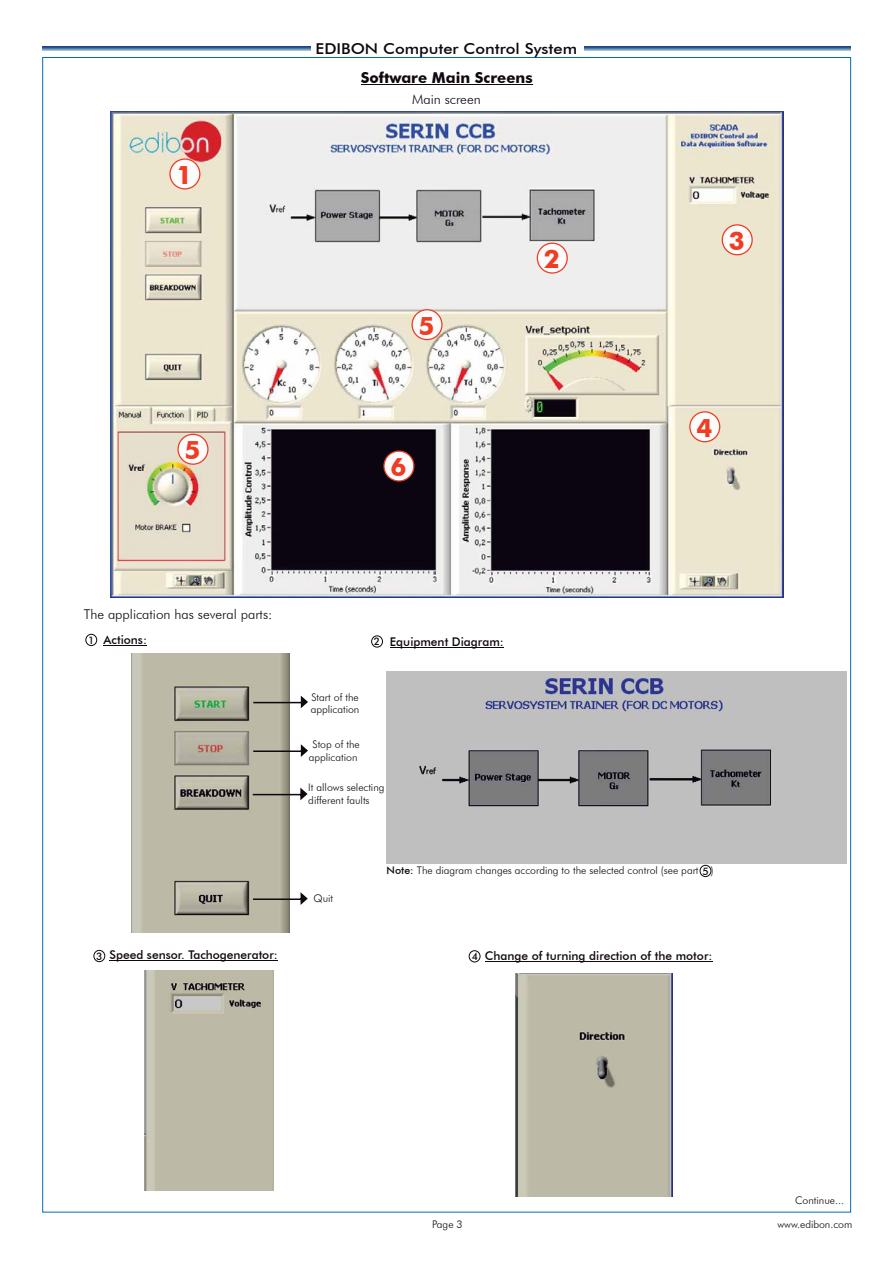
<style>
.page{position:relative;width:893px;height:1263px;background:#fff}
.page>*{position:absolute;margin:0;border:0;box-sizing:border-box;transform-origin:0 0}
.t1{font:700 25.5px "Futura BT";color:#ef3c23}
.t2{font:500 15px "Futura BT";color:#0f080f;scale:1.1 1}
.t3{font:700 15px "Futura BT";color:#0f080f}
.t4{font:300 13.5px "Futura BT";color:#0f080f}
.t5{font:500 12px "Futura BT";color:#0f080f}
.t6{font:300 10.5px/12.6px "Futura BT";color:#0f080f}
.t7{font:300 10.5px "Futura BT";color:#0e070e}
.t8{font:500 10.35px "Futura BT";color:#0f080f}
.s1{font-weight:500}
.s2{font-size:10.35px}
</style>
<div class="page">
<hr style="left:104px;top:645px;width:43px;height:1px;background:#0f080f">
<hr style="left:109px;top:960px;width:169px;height:1px;background:#0f080f">
<hr style="left:390px;top:647px;width:114px;height:1px;background:#0f080f">
<img style="left:110px;top:111px;width:673px;height:487px">
<div style="left:170px;top:159px;width:30px;height:30px;background:#fcfcfc;border-radius:50%"></div>
<div style="left:169px;top:158px;width:31px;height:32px;border:1px solid #ef3c23;border-radius:50%"></div>
<img style="left:132px;top:654px;width:157px;height:278px">
<div style="left:537px;top:243px;width:30px;height:30px;background:#fcfcfc;border-radius:50%"></div>
<div style="left:537px;top:243px;width:31px;height:31px;border:1px solid #ef3c23;border-radius:50%"></div>
<div style="left:722px;top:225px;width:30px;height:30px;background:#fcfcfc;border-radius:50%"></div>
<div style="left:722px;top:224px;width:31px;height:31px;border:1px solid #ef3c23;border-radius:50%"></div>
<div style="left:690px;top:412px;width:30px;height:30px;background:#fcfcfc;border-radius:50%"></div>
<div style="left:689px;top:411px;width:31px;height:31px;border:1px solid #ef3c23;border-radius:50%"></div>
<div style="left:178px;top:434px;width:30px;height:30px;background:#fcfcfc;border-radius:50%"></div>
<div style="left:177px;top:434px;width:32px;height:31px;border:1px solid #ef3c23;border-radius:50%"></div>
<div style="left:384px;top:451px;width:30px;height:30px;background:#fcfcfc;border-radius:50%"></div>
<div style="left:383px;top:451px;width:31px;height:31px;border:1px solid #ef3c23;border-radius:50%"></div>
<img style="left:516px;top:973px;width:156px;height:224px">
<div style="left:412px;top:310px;width:30px;height:30px;background:#fcfcfc;border-radius:50%"></div>
<div style="left:411px;top:309px;width:32px;height:31px;border:1px solid #ef3c23;border-radius:50%"></div>
<img style="left:386px;top:671px;width:460px;height:192px">
<img style="left:145px;top:970px;width:129px;height:221px">
<svg style="left:43px;top:46px;width:268px;height:5px"></svg>
<svg style="left:584px;top:46px;width:267px;height:5px"></svg>
<div style="left:85px;top:634px;width:12px;height:12px;border:1px solid #0f080f;border-radius:50%"></div>
<div style="left:93px;top:950px;width:12px;height:12px;border:1px solid #0f080f;border-radius:50%"></div>
<div style="left:371px;top:635px;width:12px;height:13px;border:1px solid #0f080f;border-radius:50%"></div>
<div style="left:700px;top:865px;width:11px;height:12px;border:1px solid #0f080f;border-radius:50%"></div>
<svg style="left:253px;top:696px;width:55px;height:12px"></svg>
<svg style="left:253px;top:744px;width:55px;height:13px"></svg>
<svg style="left:253px;top:788px;width:54px;height:12px"></svg>
<svg style="left:253px;top:892px;width:55px;height:13px"></svg>
<hr style="left:485px;top:961px;width:227px;height:1px;background:#0f080f">
<div style="left:469px;top:950px;width:11px;height:12px;border:1px solid #0f080f;border-radius:50%"></div>
<hr style="left:361px;top:84px;width:171px;height:1px;background:#0f080f">
<h1 class="t1" style="left:176px;top:159px;width:17px">1</h1>
<h1 class="t1" style="left:185px;top:435px;width:17px">5</h1>
<h2 class="t2" style="left:316px;top:39px;width:239px">EDIBON Computer Control System</h2>
<h2 class="t3" style="left:361px;top:68px;width:173px">Software Main Screens</h2>
<p class="t4" style="left:412px;top:91px;width:70px">Main screen</p>
<h1 class="t1" style="left:418px;top:310px;width:17px">5</h1>
<h1 class="t1" style="left:390px;top:452px;width:17px">6</h1>
<h1 class="t1" style="left:544px;top:244px;width:17px">2</h1>
<h1 class="t1" style="left:729px;top:225px;width:17px">3</h1>
<h1 class="t1" style="left:696px;top:412px;width:17px">4</h1>
<p class="t4" style="left:84px;top:606px;width:190px">The application has several parts:</p>
<p class="t5" style="left:104px;top:632px;width:45px">Actions:</p>
<p class="t8" style="left:88px;top:634px;width:8px">1</p>
<p class="t8" style="left:374px;top:635px;width:8px">2</p>
<p class="t5" style="left:390px;top:634px;width:115px">Equipment Diagram:</p>
<p class="t6" style="left:311px;top:691px;width:50px">Start of the application</p>
<p class="t6" style="left:309px;top:738px;width:53px;text-align:center">Stop of the application</p>
<p class="t6" style="left:308px;top:781px;width:78px">It allows selecting different faults</p>
<p class="t6" style="left:387px;top:864px;width:328px"><span class="s1">Note:</span> The diagram changes according to the selected control (see part )</p>
<p class="t8" style="left:702px;top:865px;width:8px">5</p>
<p class="t6" style="left:313px;top:892px;width:21px">Quit</p>
<p class="t8" style="left:96px;top:950px;width:8px">3</p>
<p class="t5" style="left:109px;top:948px;width:170px">Speed sensor. Tachogenerator:</p>
<p class="t5" style="left:472px;top:948px;width:242px"><span class="s2">4</span> Change of turning direction of the motor:</p>
<p class="t7" style="left:795px;top:1194px;width:51px">Continue...</p>
<p class="t6" style="left:432px;top:1218px;width:32px">Page 3</p>
<p class="t7" style="left:777px;top:1218px;width:76px">www.edibon.com</p>
</div>
